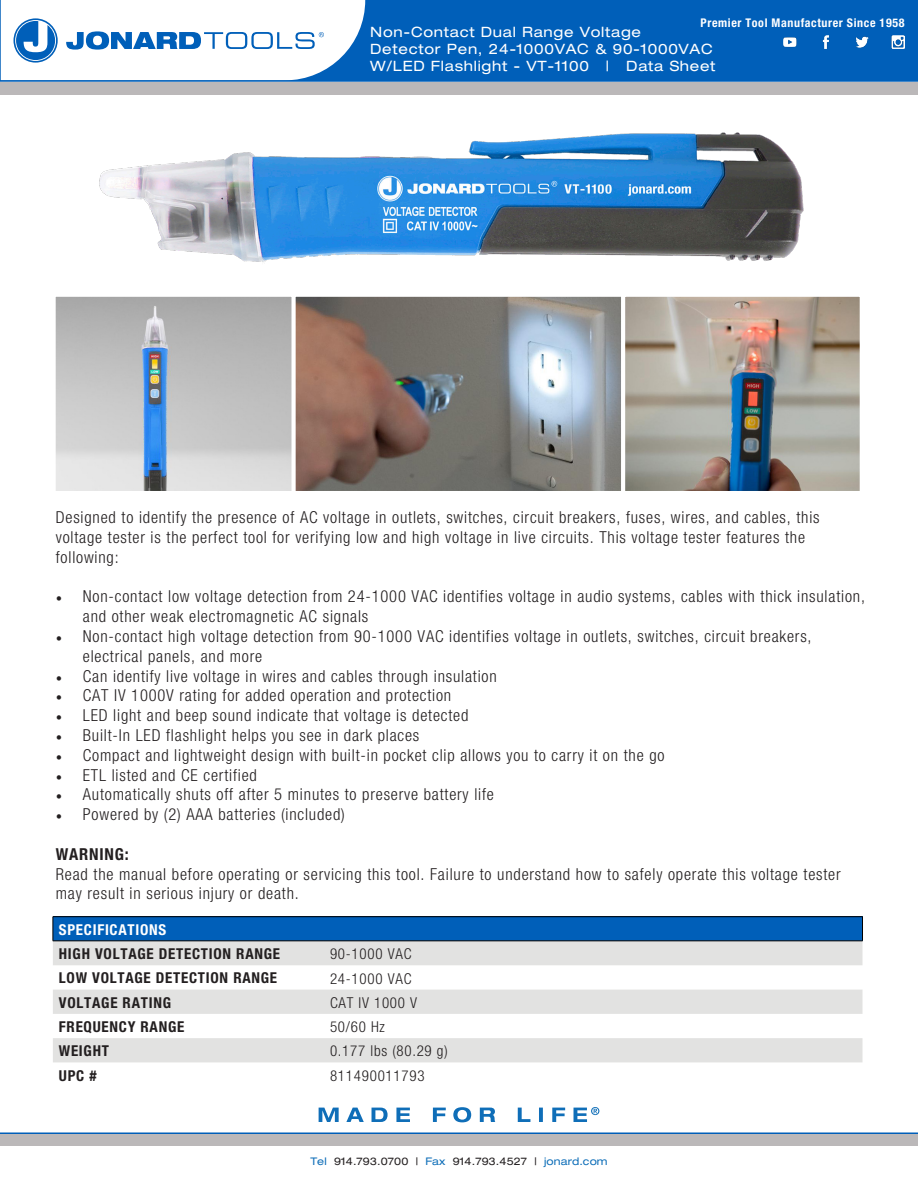
<style>
.page{position:relative;width:918px;height:1188px;background:#fff}
.page>*{position:absolute;margin:0;border:0;box-sizing:border-box;transform-origin:0 0}
.t1{font:300 condensed 16.5px/19.8px "Helvetica Neue";letter-spacing:.05em;color:#231f20}
.t2{font:700 condensed 16.5px "Helvetica Neue";letter-spacing:.05em;color:#231f20}
.t3{font:700 condensed 15px "Helvetica Neue";letter-spacing:.05em;color:#231f20}
.t4{font:300 condensed 15px "Helvetica Neue";letter-spacing:.05em;color:#231f20}
.t5{font:700 condensed 15px "Helvetica Neue";letter-spacing:.05em;color:#fff}
.t6{font:expanded 14.25px "Helvetica Neue";letter-spacing:.05em;color:#fff}
.t7{font:700 condensed 12px "Helvetica Neue";letter-spacing:.05em;color:#fff}
.t8{font:expanded 10.5px "Helvetica Neue";letter-spacing:.01em;color:#231f20}
.s1{font-family:"Minion Pro";font-weight:400;font-stretch:normal}
.s2{color:#0e6eb8}
</style>
<div class="page">
<div style="left:1px;top:0;width:917px;height:81px;background:#005fb9"></div>
<div style="left:0;top:82px;width:918px;height:12px;background:#bbb8b9"></div>
<div style="left:0;top:1134px;width:918px;height:12px;background:#bbb8b9"></div>
<svg style="left:319px;top:1107px;width:280px;height:15px"></svg>
<hr style="left:0;top:1132px;width:918px;height:2px;background:#005fb9">
<svg style="left:1px;top:0;width:364px;height:80px"></svg>
<hr style="left:0;top:80px;width:918px;height:2px;background:#005fb9">
<img style="left:863px;top:35px;width:42px;height:14px">
<img style="left:77px;top:29px;width:786px;height:233px">
<img style="left:57px;top:298px;width:563px;height:192px">
<div style="left:53px;top:294px;width:242px;height:200px;border:3px solid #fff"></div>
<div style="left:293px;top:294px;width:331px;height:200px;border:3px solid #fff"></div>
<img style="left:626px;top:298px;width:233px;height:192px">
<div style="left:622px;top:294px;width:241px;height:200px;border:3px solid #fff"></div>
<div style="left:53px;top:917px;width:810px;height:24px;background:#005fb9"></div>
<svg style="left:53px;top:942px;width:810px;height:120px;fill:#e2e2e1"></svg>
<hr style="left:53px;top:916px;width:271px;height:1px;background:#000">
<svg style="left:53px;top:917px;width:1px;height:24px"></svg>
<hr style="left:324px;top:916px;width:539px;height:1px;background:#000">
<svg style="left:862px;top:917px;width:1px;height:24px"></svg>
<hr style="left:53px;top:941px;width:271px;height:1px;background:#000">
<hr style="left:324px;top:941px;width:539px;height:1px;background:#000">
<p class="t7" style="left:701px;top:15px;width:205px">Premier Tool Manufacturer Since 1958</p>
<p class="t6" style="left:370px;top:23px;width:272px">Non-Contact Dual Range Voltage</p>
<p class="t6" style="left:370px;top:40px;width:344px">Detector Pen, 24-1000VAC &amp; 90-1000VAC</p>
<p class="t6" style="left:370px;top:58px;width:347px">W/LED Flashlight - VT-1100 | Data Sheet</p>
<p class="t1" style="left:56px;top:507px;width:765px">Designed to identify the presence of AC voltage in outlets, switches, circuit breakers, fuses, wires, and cables, this voltage tester is the perfect tool for verifying low and high voltage in live circuits. This voltage tester features the following:</p>
<p class="t1" style="left:83px;top:587px;width:784px;text-indent:-27px"><span class="s1">•</span> Non-contact low voltage detection from 24-1000 VAC identifies voltage in audio systems, cables with thick insulation, and other weak electromagnetic AC signals</p>
<p class="t1" style="left:83px;top:626px;width:730px;text-indent:-27px"><span class="s1">•</span> Non-contact high voltage detection from 90-1000 VAC identifies voltage in outlets, switches, circuit breakers, electrical panels, and more</p>
<p class="t1" style="left:56px;top:666px;width:442px"><span class="s1">•</span> Can identify live voltage in wires and cables through insulation</p>
<p class="t1" style="left:56px;top:686px;width:397px"><span class="s1">•</span> CAT IV 1000V rating for added operation and protection</p>
<p class="t1" style="left:56px;top:705px;width:414px"><span class="s1">•</span> LED light and beep sound indicate that voltage is detected</p>
<p class="t1" style="left:56px;top:725px;width:365px"><span class="s1">•</span> Built-In LED flashlight helps you see in dark places</p>
<p class="t1" style="left:56px;top:745px;width:610px"><span class="s1">•</span> Compact and lightweight design with built-in pocket clip allows you to carry it on the go</p>
<p class="t1" style="left:56px;top:765px;width:203px"><span class="s1">•</span> ETL listed and CE certified</p>
<p class="t1" style="left:56px;top:785px;width:440px"><span class="s1">•</span> Automatically shuts off after 5 minutes to preserve battery life</p>
<p class="t1" style="left:56px;top:804px;width:291px"><span class="s1">•</span> Powered by (2) AAA batteries (included)</p>
<p class="t2" style="left:56px;top:844px;width:74px">WARNING:</p>
<p class="t1" style="left:56px;top:864px;width:786px">Read the manual before operating or servicing this tool. Failure to understand how to safely operate this voltage tester may result in serious injury or death.</p>
<p class="t5" style="left:59px;top:920px;width:109px">SPECIFICATIONS</p>
<p class="t3" style="left:59px;top:945px;width:223px">HIGH VOLTAGE DETECTION RANGE</p>
<p class="t4" style="left:330px;top:945px;width:83px">90-1000 VAC</p>
<p class="t3" style="left:59px;top:969px;width:220px">LOW VOLTAGE DETECTION RANGE</p>
<p class="t4" style="left:330px;top:970px;width:83px">24-1000 VAC</p>
<p class="t3" style="left:59px;top:993px;width:114px">VOLTAGE RATING</p>
<p class="t4" style="left:330px;top:994px;width:89px">CAT IV 1000 V</p>
<p class="t3" style="left:59px;top:1018px;width:127px">FREQUENCY RANGE</p>
<p class="t4" style="left:330px;top:1018px;width:56px">50/60 Hz</p>
<p class="t3" style="left:59px;top:1042px;width:52px">WEIGHT</p>
<p class="t4" style="left:330px;top:1043px;width:119px">0.177 lbs (80.29 g)</p>
<p class="t3" style="left:59px;top:1066px;width:39px">UPC #</p>
<p class="t4" style="left:330px;top:1067px;width:96px">811490011793</p>
<p class="t8" style="left:310px;top:1155px;width:299px"><span class="s2">Tel</span> 914.793.0700 | <span class="s2">Fax</span> 914.793.4527 | <span class="s2">jonard.com</span></p>
</div>
